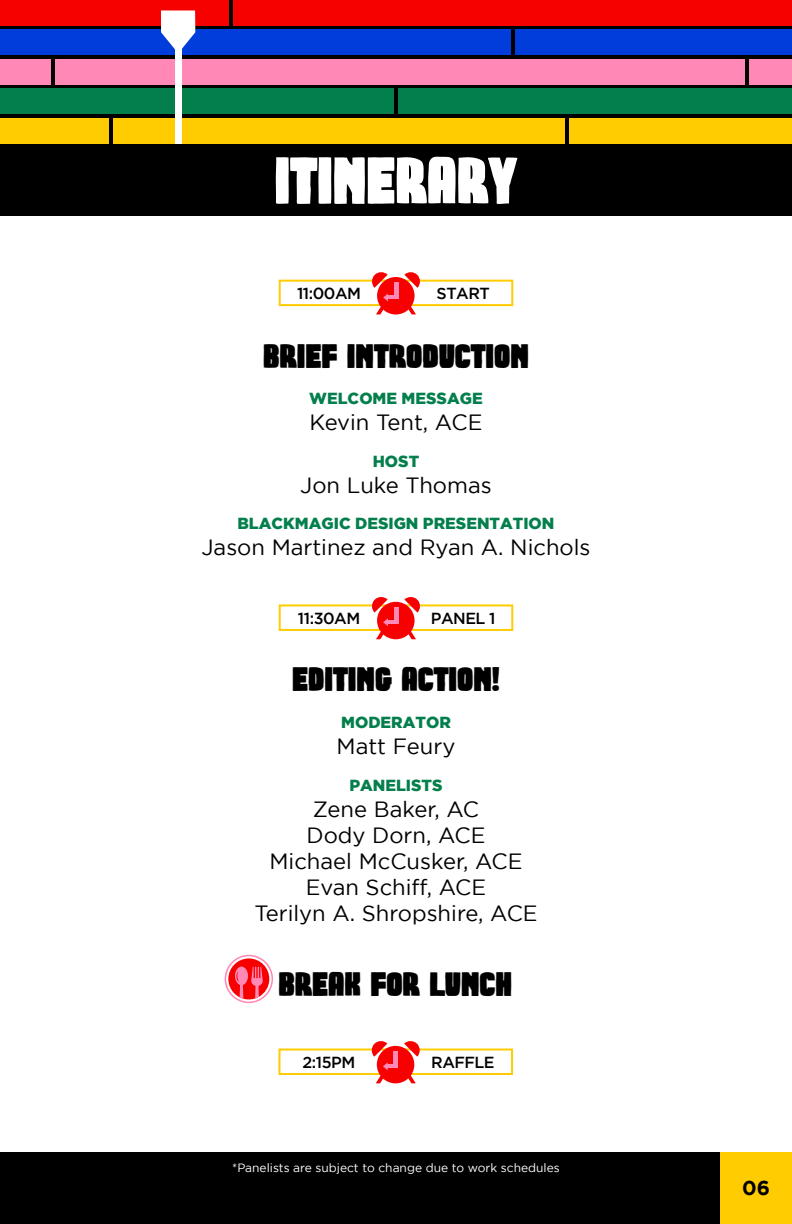
<style>
.page{position:relative;width:792px;height:1224px;background:#fff}
.page>*{position:absolute;margin:0;border:0;box-sizing:border-box;transform-origin:0 0}
.t1{font:66.4px "Wolfskin";color:#fff;scale:.93 1}
.t2{font:34px "Wolfskin";color:#000}
.t3{font:22px/26px "Gotham";color:#000;text-align:center}
.t4{font:700 20px "Gotham";color:#000}
.t5{font:900 16px "Gotham";color:#037f4c}
.t6{font:500 16px "Gotham";letter-spacing:-.03em;color:#000}
.t7{font:12px "Gotham";color:#fff}
</style>
<div class="page">
<div style="left:0;top:1px;width:792px;height:145px;background:#000"></div>
<div style="left:0;top:0;width:792px;height:26px;background:#f70000"></div>
<div style="left:0;top:29px;width:792px;height:26px;background:#013ddb"></div>
<div style="left:0;top:59px;width:792px;height:26px;background:#ff88b6"></div>
<div style="left:0;top:88px;width:792px;height:26px;background:#037f4c"></div>
<div style="left:0;top:118px;width:792px;height:28px;background:#ffcc01"></div>
<div style="left:175px;top:27px;width:6px;height:119px;background:#fff"></div>
<svg style="left:161px;top:10px;width:34px;height:43px"></svg>
<hr style="left:109px;top:115px;width:4px;height:42px;background:#000">
<hr style="left:394px;top:86px;width:4px;height:30px;background:#000">
<hr style="left:565px;top:115px;width:4px;height:42px;background:#000">
<hr style="left:745px;top:56px;width:4px;height:32px;background:#000">
<hr style="left:51px;top:56px;width:4px;height:32px;background:#000">
<hr style="left:511px;top:28px;width:4px;height:31px;background:#000">
<hr style="left:229px;top:0;width:4px;height:27px;background:#000">
<div style="left:0;top:144px;width:792px;height:72px;background:#000"></div>
<div style="left:0;top:1152px;width:792px;height:72px;background:#000"></div>
<div style="left:720px;top:1152px;width:72px;height:72px;background:#ffcc01"></div>
<div style="left:278px;top:1049px;width:235px;height:26px;border:2px solid #ffcc01"></div>
<svg style="left:371px;top:1041px;width:50px;height:42px"></svg>
<svg style="left:225px;top:955px;width:48px;height:48px"></svg>
<div style="left:279px;top:280px;width:234px;height:26px;border:2px solid #ffcc01"></div>
<div style="left:377px;top:277px;width:38px;height:37px;background:#f70000;border-radius:50%"></div>
<svg style="left:404px;top:302px;width:12px;height:12px"></svg>
<svg style="left:371px;top:272px;width:17px;height:16px"></svg>
<svg style="left:404px;top:272px;width:17px;height:16px"></svg>
<hr style="left:394px;top:282px;width:4px;height:17px;background:#ff88b6">
<svg style="left:376px;top:294px;width:18px;height:20px"></svg>
<div style="left:279px;top:604px;width:234px;height:27px;border:2px solid #ffcc01"></div>
<div style="left:377px;top:602px;width:38px;height:37px;background:#f70000;border-radius:50%"></div>
<svg style="left:404px;top:627px;width:12px;height:12px"></svg>
<svg style="left:404px;top:597px;width:17px;height:16px"></svg>
<hr style="left:394px;top:607px;width:4px;height:17px;background:#ff88b6">
<hr style="left:388px;top:620px;width:10px;height:4px;background:#ff88b6">
<svg style="left:371px;top:597px;width:17px;height:42px"></svg>
<h1 class="t1" style="left:274px;top:151px;width:262px">ITINERARY</h1>
<p class="t6" style="left:297px;top:284px;width:65px">11:00AM</p>
<p class="t6" style="left:437px;top:284px;width:55px">START</p>
<h2 class="t2" style="left:263px;top:341px;width:267px">BRIEF INTRODUCTION</h2>
<p class="t5" style="left:309px;top:389px;width:175px">WELCOME MESSAGE</p>
<p class="t3" style="left:310px;top:409px;width:174px">Kevin Tent, ACE</p>
<p class="t5" style="left:373px;top:452px;width:48px">HOST</p>
<p class="t3" style="left:300px;top:471px;width:193px">Jon Luke Thomas</p>
<p class="t5" style="left:237px;top:515px;width:319px">BLACKMAGIC DESIGN PRESENTATION</p>
<p class="t3" style="left:201px;top:534px;width:391px">Jason Martinez and Ryan A. Nichols</p>
<p class="t6" style="left:298px;top:609px;width:64px">11:30AM</p>
<p class="t6" style="left:431px;top:609px;width:66px">PANEL 1</p>
<h2 class="t2" style="left:292px;top:664px;width:209px">EDITING ACTION!</h2>
<p class="t5" style="left:341px;top:713px;width:111px">MODERATOR</p>
<p class="t3" style="left:337px;top:733px;width:120px">Matt Feury</p>
<p class="t5" style="left:349px;top:776px;width:95px">PANELISTS</p>
<p class="t3" style="left:254px;top:795px;width:285px">Zene Baker, AC<br>Dody Dorn, ACE<br>Michael McCusker, ACE<br>Evan Schiff, ACE<br>Terilyn A. Shropshire, ACE</p>
<h2 class="t2" style="left:278px;top:969px;width:235px">BREAK FOR LUNCH</h2>
<p class="t6" style="left:303px;top:1053px;width:54px">2:15PM</p>
<p class="t6" style="left:431px;top:1053px;width:65px">RAFFLE</p>
<p class="t7" style="left:232px;top:1161px;width:329px">*Panelists are subject to change due to work schedules</p>
<p class="t4" style="left:742px;top:1176px;width:29px">06</p>
</div>
